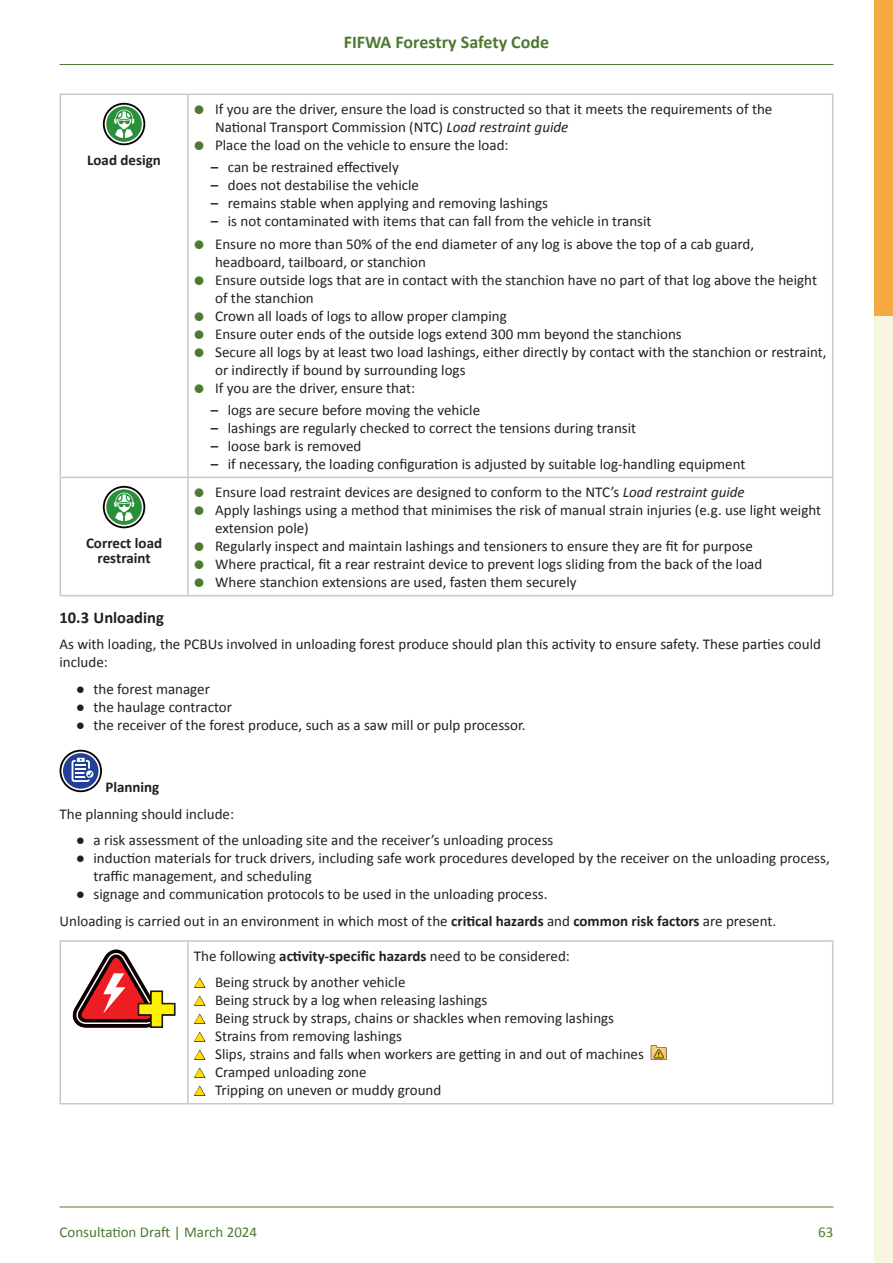
<style>
.page{position:relative;width:893px;height:1263px;background:#fff}
.page>*{position:absolute;margin:0;border:0;box-sizing:border-box;transform-origin:0 0}
.t1{font:700 18px "Calibri";color:#4d7a30}
.t2{font:700 16.5px "Calibri";color:#231f20}
.t3{font:15px/18px "Calibri";color:#231f20}
.t4{font:700 15px/15px "Calibri";color:#231f20;text-align:center}
.t5{font:15px "Calibri";color:#4d7a30}
.s1{font-style:italic}
.s2{font-weight:700}
</style>
<div class="page">
<hr style="left:60px;top:64px;width:773px;height:1px;background:#4d7a30">
<hr style="left:60px;top:1206px;width:773px;height:1px;background:#4d7a30">
<div style="left:874px;top:0;width:19px;height:316px;background:#f4a942"></div>
<div style="left:874px;top:316px;width:19px;height:947px;background:#f9f6e0"></div>
<hr style="left:60px;top:94px;width:128px;height:1px;background:#c8c8c8">
<hr style="left:60px;top:95px;width:1px;height:382px;background:#c8c8c8">
<hr style="left:188px;top:94px;width:645px;height:1px;background:#c8c8c8">
<hr style="left:187px;top:95px;width:2px;height:382px;background:#c8c8c8">
<hr style="left:832px;top:95px;width:1px;height:382px;background:#c8c8c8">
<hr style="left:60px;top:477px;width:128px;height:1px;background:#c8c8c8">
<hr style="left:60px;top:478px;width:1px;height:117px;background:#c8c8c8">
<hr style="left:188px;top:477px;width:645px;height:1px;background:#c8c8c8">
<hr style="left:187px;top:478px;width:2px;height:117px;background:#c8c8c8">
<hr style="left:832px;top:478px;width:1px;height:117px;background:#c8c8c8">
<hr style="left:60px;top:595px;width:128px;height:1px;background:#c8c8c8">
<hr style="left:188px;top:595px;width:645px;height:1px;background:#c8c8c8">
<svg style="left:103px;top:103px;width:42px;height:42px"></svg>
<svg style="left:103px;top:486px;width:42px;height:42px"></svg>
<svg style="left:60px;top:750px;width:42px;height:42px"></svg>
<hr style="left:187px;top:942px;width:2px;height:161px;background:#c8c8c8">
<hr style="left:60px;top:940px;width:128px;height:2px;background:#c8c8c8">
<hr style="left:60px;top:942px;width:1px;height:161px;background:#c8c8c8">
<hr style="left:188px;top:940px;width:645px;height:2px;background:#c8c8c8">
<hr style="left:832px;top:942px;width:1px;height:161px;background:#c8c8c8">
<hr style="left:60px;top:1103px;width:128px;height:1px;background:#c8c8c8">
<hr style="left:188px;top:1103px;width:645px;height:1px;background:#c8c8c8">
<svg style="left:73px;top:949px;width:102px;height:79px"></svg>
<svg style="left:651px;top:1045px;width:16px;height:15px"></svg>
<p class="t4" style="left:87px;top:151px;width:75px">Load design</p>
<p class="t4" style="left:86px;top:534px;width:78px">Correct load restraint</p>
<p class="t1" style="left:344px;top:31px;width:207px">FIFWA Forestry Safety Code</p>
<p class="t3" style="left:215px;top:99px;width:559px">If you are the driver, ensure the load is constructed so that it meets the requirements of the<br>National Transport Commission (NTC) <span class="s1">Load restraint guide<br></span>Place the load on the vehicle to ensure the load:</p>
<p class="t3" style="left:211px;top:158px;width:190px"><span class="s2">–</span> can be restrained effectively</p>
<p class="t3" style="left:211px;top:176px;width:210px"><span class="s2">–</span> does not destabilise the vehicle</p>
<p class="t3" style="left:211px;top:194px;width:339px"><span class="s2">–</span> remains stable when applying and removing lashings</p>
<p class="t3" style="left:211px;top:210px;width:545px;line-height:22.2px"><span class="s2">–</span> is not contaminated with items that can fall from the vehicle in transit<br>Ensure no more than 50% of the end diameter of any log is above the top of a cab guard,</p>
<p class="t3" style="left:215px;top:252px;width:613px">headboard, tailboard, or stanchion<br>Ensure outside logs that are in contact with the stanchion have no part of that log above the height of the stanchion<br>Crown all loads of logs to allow proper clamping<br>Ensure outer ends of the outside logs extend 300 mm beyond the stanchions<br>Secure all logs by at least two load lashings, either directly by contact with the stanchion or restraint, or indirectly if bound by surrounding logs<br>If you are the driver, ensure that:</p>
<p class="t3" style="left:211px;top:400px;width:271px"><span class="s2">–</span> logs are secure before moving the vehicle</p>
<p class="t3" style="left:211px;top:418px;width:427px"><span class="s2">–</span> lashings are regularly checked to correct the tensions during transit</p>
<p class="t3" style="left:211px;top:436px;width:152px"><span class="s2">–</span> loose bark is removed</p>
<p class="t3" style="left:211px;top:454px;width:536px"><span class="s2">–</span> if necessary, the loading configuration is adjusted by suitable log-handling equipment</p>
<p class="t3" style="left:215px;top:482px;width:608px">Ensure load restraint devices are designed to conform to the NTC’s <span class="s1">Load restraint guide<br></span>Apply lashings using a method that minimises the risk of manual strain injuries (e.g. use light weight extension pole)<br>Regularly inspect and maintain lashings and tensioners to ensure they are fit for purpose<br>Where practical, fit a rear restraint device to prevent logs sliding from the back of the load<br>Where stanchion extensions are used, fasten them securely</p>
<p class="t2" style="left:60px;top:607px;width:106px">10.3 Unloading</p>
<p class="t3" style="left:60px;top:634px;width:763px">As with loading, the PCBUs involved in unloading forest produce should plan this activity to ensure safety. These parties could include:</p>
<p class="t3" style="left:94px;top:679px;width:433px">the forest manager<br>the haulage contractor<br>the receiver of the forest produce, such as a saw mill or pulp processor.</p>
<p class="t4" style="left:105px;top:779px;width:56px">Planning</p>
<p class="t3" style="left:94px;top:800px;width:461px;line-height:26.5px;text-indent:-34px">The planning should include:<br>a risk assessment of the unloading site and the receiver’s unloading process</p>
<p class="t3" style="left:94px;top:848px;width:738px">induction materials for truck drivers, including safe work procedures developed by the receiver on the unloading process, traffic management, and scheduling<br>signage and communication protocols to be used in the unloading process.</p>
<p class="t3" style="left:60px;top:911px;width:718px">Unloading is carried out in an environment in which most of the <span class="s2">critical hazards</span> and <span class="s2">common risk factors</span> are present.</p>
<p class="t3" style="left:215px;top:942px;width:356px;line-height:26.5px;text-indent:-21px">The following <span class="s2">activity-specific hazards</span> need to be considered:<br>Being struck by another vehicle</p>
<p class="t3" style="left:215px;top:990px;width:430px">Being struck by a log when releasing lashings<br>Being struck by straps, chains or shackles when removing lashings Strains from removing lashings<br>Slips, strains and falls when workers are getting in and out of machines Cramped unloading zone<br>Tripping on uneven or muddy ground</p>
<p class="t5" style="left:60px;top:1222px;width:199px">Consultation Draft | March 2024</p>
<p class="t5" style="left:818px;top:1222px;width:17px">63</p>
</div>
